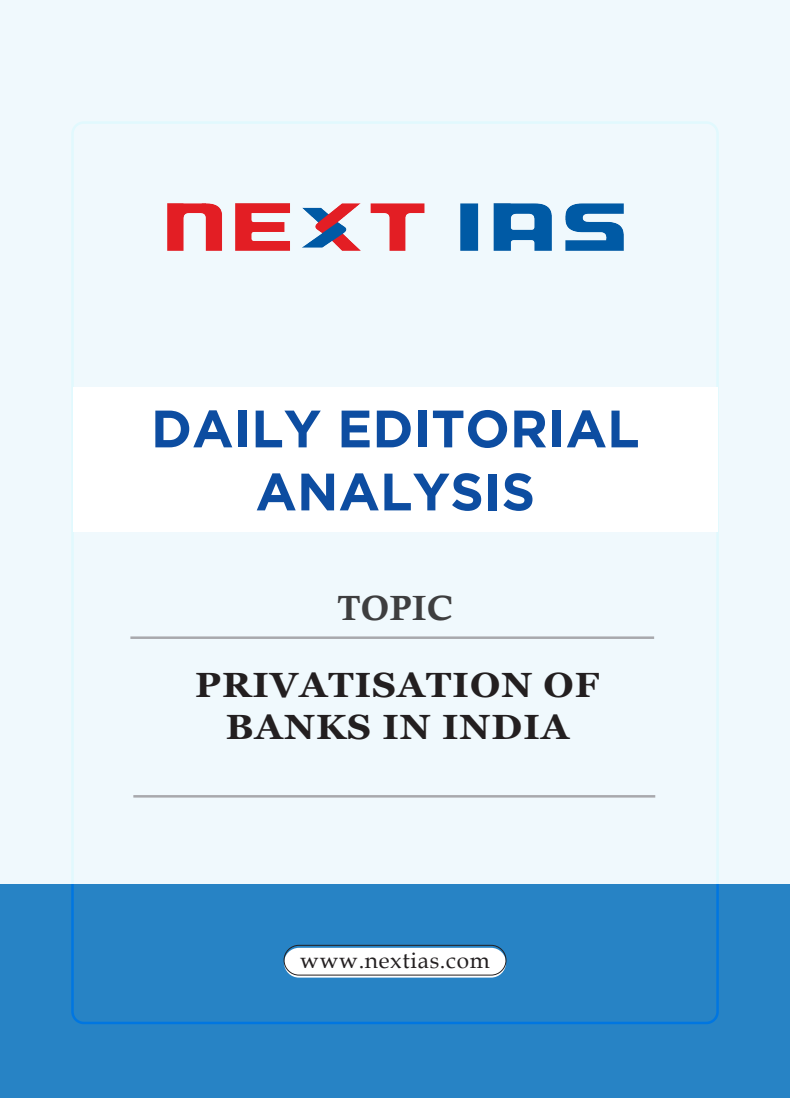
<style>
.page{position:relative;width:790px;height:1098px;background:#fff}
.page>*{position:absolute;margin:0;border:0;box-sizing:border-box;transform-origin:0 0}
.t1{font:700 52.5px/63px "Gotham";color:#0d4da1;text-align:center}
.t2{font:700 35px/42px "Georgia";letter-spacing:.03em;color:#231f20;text-align:center;scale:1.05 1}
.t3{font:35px "Calis MT Bol";letter-spacing:.02em;color:#3e3e3f}
.t4{font:22.5px "Book Antiqua";letter-spacing:.03em;color:#231f20}
</style>
<div class="page">
<div style="left:0;top:0;width:789px;height:1097px;background:#f0f9fd"></div>
<img style="left:167px;top:204px;width:456px;height:47px">
<div style="left:0;top:884px;width:789px;height:213px;background:#2783c5"></div>
<div style="left:73px;top:387px;width:644px;height:145px;background:#fff"></div>
<div style="left:284px;top:947px;width:221px;height:30px;background:#fff;border-radius:15px"></div>
<div style="left:283px;top:944px;width:223px;height:31px;border:1px solid #231f20;border-radius:15px"></div>
<hr style="left:133px;top:795px;width:522px;height:2px;background:#a8a9ad">
<hr style="left:130px;top:636px;width:523px;height:3px;background:#a8a9ad">
<p class="t1" style="left:151px;top:396px;width:490px">DAILY EDITORIAL<br>ANALYSIS</p>
<p class="t3" style="left:337px;top:587px;width:118px">TOPIC</p>
<p class="t2" style="left:195px;top:664px;width:386px">PRIVATISATION OF<br>BANKS IN INDIA</p>
<p class="t4" style="left:300px;top:945px;width:191px">www.nextias.com</p>
</div>
